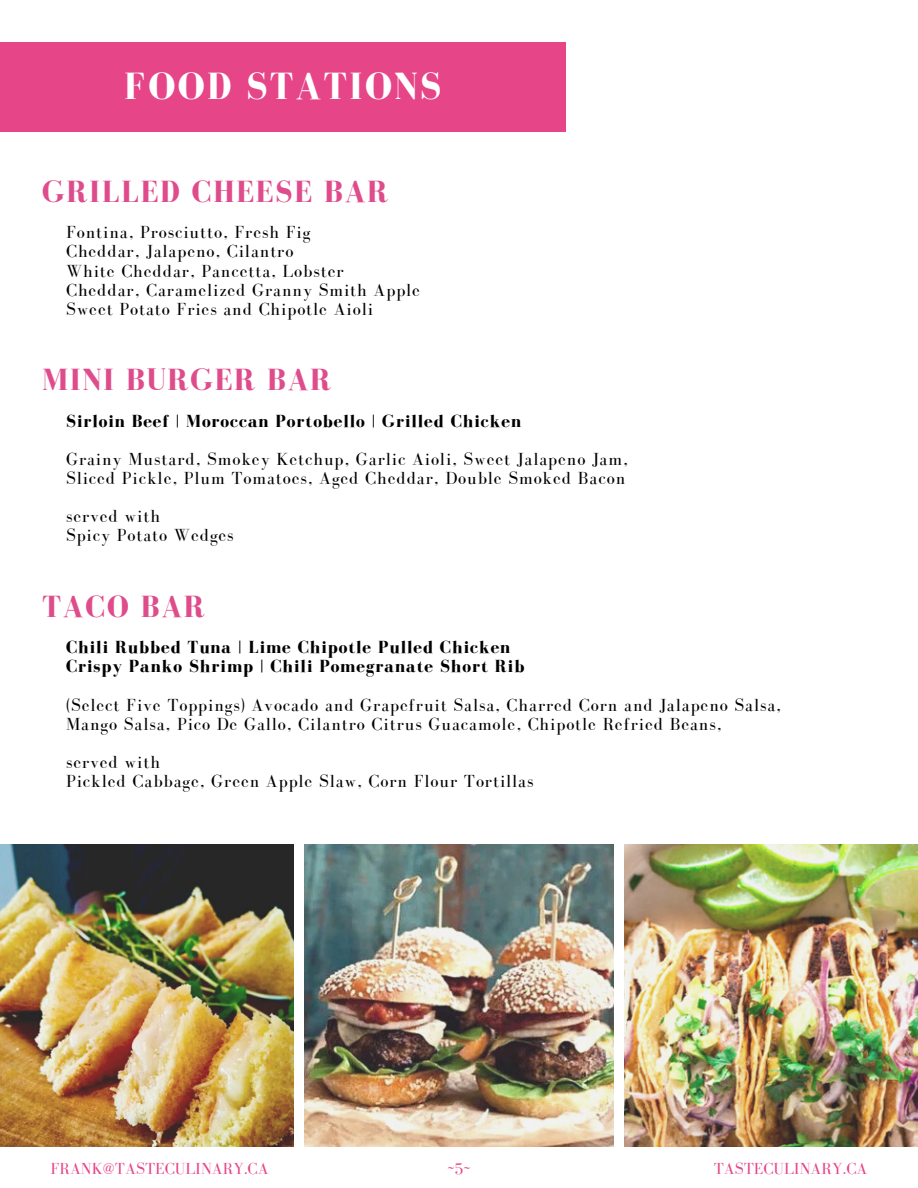
<style>
.page{position:relative;width:918px;height:1188px;background:#fff}
.page>*{position:absolute;margin:0;border:0;box-sizing:border-box;transform-origin:0 0}
.t1{font:700 39px "Bodoni FLF";letter-spacing:.05em;color:#fff}
.t2{font:700 31.5px "Bodoni FLF";letter-spacing:.05em;color:#df4c8c}
.t3{font:18px/19.2px "Bodoni FLF";letter-spacing:.05em;color:#000}
.t4{font:700 18px/19.2px "Bodoni FLF";letter-spacing:.05em;color:#000}
.t5{font:16.5px "Bodoni FLF";color:#e64687}
</style>
<div class="page">
<img style="left:0;top:845px;width:294px;height:301px">
<img style="left:305px;top:845px;width:308px;height:301px">
<img style="left:624px;top:845px;width:294px;height:301px">
<div style="left:0;top:42px;width:566px;height:90px;background:#e64687"></div>
<h1 class="t1" style="left:124px;top:65px;width:319px">FOOD STATIONS</h1>
<h2 class="t2" style="left:42px;top:174px;width:348px">GRILLED CHEESE BAR</h2>
<p class="t3" style="left:66px;top:223px;width:356px">Fontina, Prosciutto, Fresh Fig<br>Cheddar, Jalapeno, Cilantro<br>White Cheddar, Pancetta, Lobster Cheddar, Caramelized Granny Smith Apple Sweet Potato Fries and Chipotle Aioli</p>
<h2 class="t2" style="left:42px;top:363px;width:291px">MINI BURGER BAR</h2>
<p class="t4" style="left:66px;top:411px;width:457px">Sirloin Beef | Moroccan Portobello | Grilled Chicken</p>
<p class="t3" style="left:66px;top:449px;width:563px">Grainy Mustard, Smokey Ketchup, Garlic Aioli, Sweet Jalapeno Jam,<br>Sliced Pickle, Plum Tomatoes, Aged Cheddar, Double Smoked Bacon</p>
<p class="t3" style="left:66px;top:507px;width:169px">served with<br>Spicy Potato Wedges</p>
<h2 class="t2" style="left:42px;top:589px;width:165px">TACO BAR</h2>
<p class="t4" style="left:66px;top:638px;width:460px">Chili Rubbed Tuna | Lime Chipotle Pulled Chicken<br>Crispy Panko Shrimp | Chili Pomegranate Short Rib</p>
<p class="t3" style="left:66px;top:695px;width:716px">(Select Five Toppings) Avocado and Grapefruit Salsa, Charred Corn and Jalapeno Salsa,<br>Mango Salsa, Pico De Gallo, Cilantro Citrus Guacamole, Chipotle Refried Beans,</p>
<p class="t3" style="left:66px;top:752px;width:469px">served with<br>Pickled Cabbage, Green Apple Slaw, Corn Flour Tortillas</p>
<p class="t5" style="left:51px;top:1160px;width:220px">FRANK@TASTECULINARY.CA</p>
<p class="t5" style="left:448px;top:1160px;width:24px">~5~</p>
<p class="t5" style="left:714px;top:1160px;width:155px">TASTECULINARY.CA</p>
</div>
